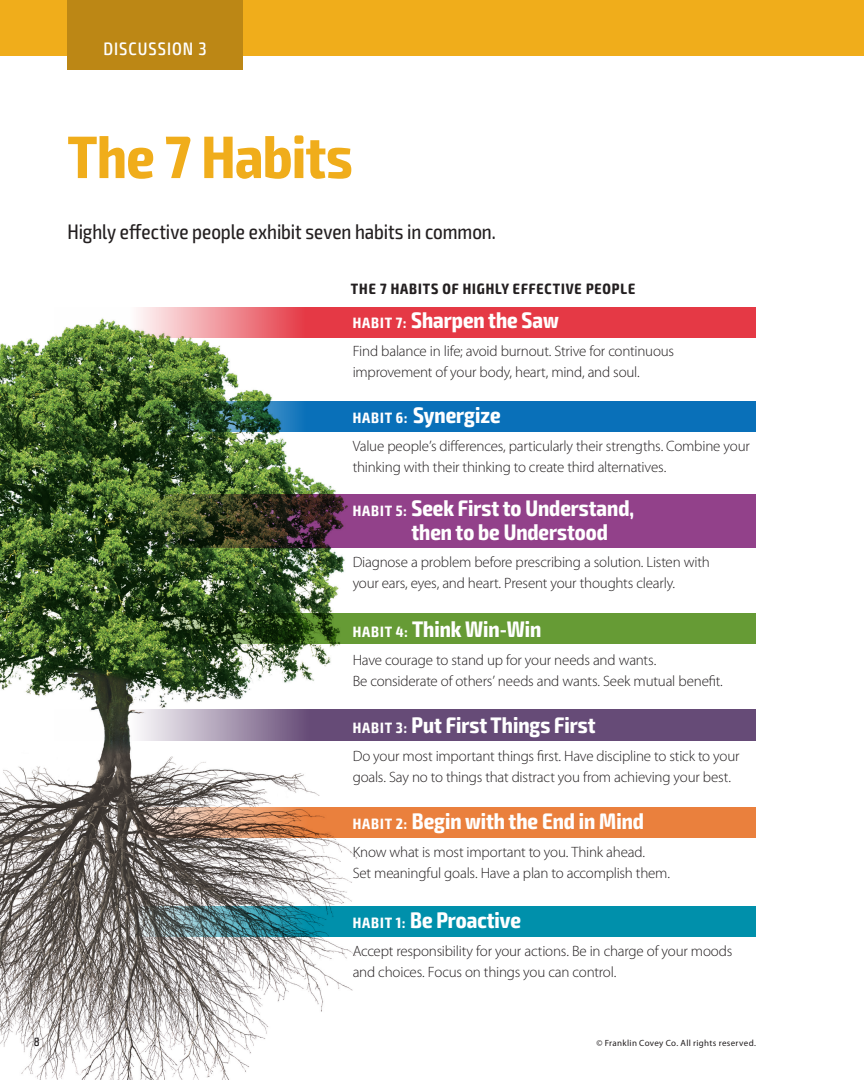
<style>
.page{position:relative;width:864px;height:1080px;background:#fff}
.page>*{position:absolute;margin:0;border:0;box-sizing:border-box;transform-origin:0 0}
.t1{font:700 condensed 60px "Exo 2";letter-spacing:-.01em;color:#f0ad1b}
.t2{font:700 condensed 22.5px/24px "Exo 2";color:#fff}
.t3{font:condensed 21px "Exo 2";letter-spacing:-.005em;color:#231f20}
.t4{font:500 condensed 18px "Exo 2";letter-spacing:.055em;color:#fff}
.t5{font:300 15px/21px "Myriad Pro";letter-spacing:-.015em;color:#231f20}
.t6{font:700 condensed 15px "Exo 2";letter-spacing:.06em;color:#231f20}
.t7{font:500 condensed 12px "Exo 2";color:#231f20}
.t8{font:9px "Myriad Pro";letter-spacing:.035em;color:#231f20}
.s1{font-size:15px}
</style>
<div class="page">
<div style="left:0;top:0;width:864px;height:55px;background:#f0ad1b"></div>
<div style="left:68px;top:0;width:175px;height:69px;background:#bc8715"></div>
<div style="left:53px;top:614px;width:703px;height:30px;background:#669b35"></div>
<div style="left:55px;top:710px;width:701px;height:31px;background:#664b77"></div>
<div style="left:55px;top:807px;width:701px;height:31px;background:#ea803d"></div>
<div style="left:55px;top:906px;width:701px;height:31px;background:#0090ab"></div>
<div style="left:55px;top:307px;width:701px;height:31px;background:#e53945"></div>
<div style="left:55px;top:402px;width:701px;height:30px;background:#0970b9"></div>
<div style="left:48px;top:494px;width:708px;height:54px;background:#92418a"></div>
<img style="left:0;top:307px;width:499px;height:773px">
<p class="t4" style="left:104px;top:38px;width:104px">DISCUSSION 3</p>
<h1 class="t1" style="left:68px;top:121px;width:287px">The 7 Habits</h1>
<h3 class="t3" style="left:68px;top:219px;width:430px">Highly effective people exhibit seven habits in common.</h3>
<p class="t6" style="left:351px;top:279px;width:286px">THE 7 HABITS OF HIGHLY EFFECTIVE PEOPLE</p>
<h2 class="t2" style="left:353px;top:309px;width:208px"><span class="s1">HABIT 7:</span> Sharpen the Saw</h2>
<p class="t5" style="left:353px;top:341px;width:323px">Find balance in life; avoid burnout. Strive for continuous improvement of your body, heart, mind, and soul.</p>
<h2 class="t2" style="left:353px;top:404px;width:149px"><span class="s1">HABIT 6:</span> Synergize</h2>
<p class="t5" style="left:353px;top:436px;width:399px">Value people’s differences, particularly their strengths. Combine your thinking with their thinking to create third alternatives.</p>
<h2 class="t2" style="left:411px;top:497px;width:224px;text-indent:-59px"><span class="s1">HABIT 5:</span> Seek First to Understand, then to be Understood</h2>
<p class="t5" style="left:353px;top:552px;width:359px">Diagnose a problem before prescribing a solution. Listen with your ears, eyes, and heart. Present your thoughts clearly.</p>
<h2 class="t2" style="left:353px;top:618px;width:190px"><span class="s1">HABIT 4:</span> Think Win-Win</h2>
<p class="t5" style="left:353px;top:649px;width:372px">Have courage to stand up for your needs and wants.<br>Be considerate of others’ needs and wants. Seek mutual benefit.</p>
<h2 class="t2" style="left:353px;top:713px;width:244px"><span class="s1">HABIT 3:</span> Put First Things First</h2>
<p class="t5" style="left:353px;top:745px;width:388px">Do your most important things first. Have discipline to stick to your goals. Say no to things that distract you from achieving your best.</p>
<h2 class="t2" style="left:353px;top:809px;width:293px"><span class="s1">HABIT 2:</span> Begin with the End in Mind</h2>
<p class="t5" style="left:353px;top:841px;width:319px">Know what is most important to you. Think ahead.<br>Set meaningful goals. Have a plan to accomplish them.</p>
<h2 class="t2" style="left:353px;top:909px;width:170px"><span class="s1">HABIT 1:</span> Be Proactive</h2>
<p class="t5" style="left:353px;top:941px;width:381px">Accept responsibility for your actions. Be in charge of your moods and choices. Focus on things you can control.</p>
<p class="t7" style="left:34px;top:1034px;width:7px">8</p>
<p class="t8" style="left:596px;top:1037px;width:161px">© Franklin Covey Co. All rights reserved.</p>
</div>
